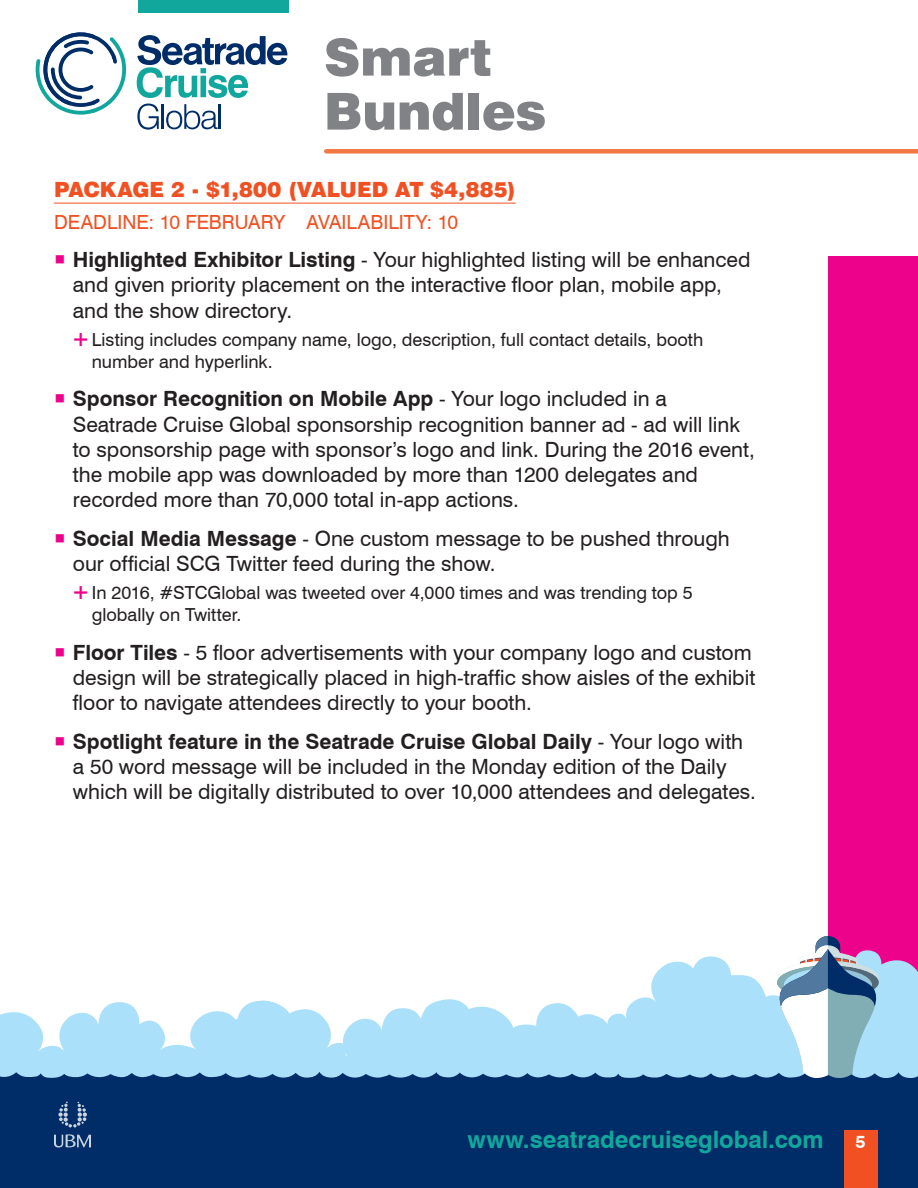
<style>
.page{position:relative;width:918px;height:1188px;background:#fff}
.page>*{position:absolute;margin:0;border:0;box-sizing:border-box;transform-origin:0 0}
.body_-_subhead_1{font:900 51px/54px "Swiss 721 BT";letter-spacing:-.01em;color:#808285}
.t1{font:700 24px "Swiss 721 BT";color:#12a79d}
.t2{font:21px/25.2px "Swiss 721 BT";color:#231f20}
.body_-_head{font:900 21px "Swiss 721 BT";letter-spacing:.005em;color:#f15122}
.body_-_head_2{font:19.5px "Swiss 721 BT";color:#f15122}
.t3{font:18px/21.6px "Swiss 721 BT";color:#231f20}
.t4{font:700 18px "Swiss 721 BT";color:#fff}
.s1{font-weight:700}
</style>
<div class="page">
<div style="left:828px;top:256px;width:90px;height:863px;background:#ed028c"></div>
<svg style="left:91px;top:1002px;width:29px;height:44px"></svg>
<svg style="left:120px;top:999px;width:343px;height:47px;fill:#aae0f9"></svg>
<svg style="left:284px;top:1003px;width:303px;height:43px;fill:#aae0f9"></svg>
<svg style="left:587px;top:956px;width:331px;height:90px;fill:#aae0f9"></svg>
<svg style="left:777px;top:936px;width:102px;height:110px"></svg>
<svg style="left:0;top:1046px;width:918px;height:142px;background:#245285"></svg>
<svg style="left:36px;top:32px;width:251px;height:98px"></svg>
<hr style="left:219px;top:104px;width:2px;height:25px;background:#002d67">
<svg style="left:0;top:1012px;width:91px;height:146px;background:#5682ab"></svg>
<div style="left:138px;top:0;width:150px;height:14px;background:#12a79d"></div>
<div style="left:844px;top:1130px;width:34px;height:58px;background:#f15122"></div>
<div style="left:326px;top:149px;width:592px;height:5px;background:#f37743"></div>
<hr style="left:54px;top:203px;width:462px;height:1px;background:#f15122">
<p class="body_-_subhead_1" style="left:324px;top:30px;width:224px">Smart<br>Bundles</p>
<p class="body_-_head" style="left:54px;top:177px;width:463px">PACKAGE 2 - $1,800 (VALUED AT $4,885)</p>
<p class="body_-_head_2" style="left:54px;top:210px;width:406px">DEADLINE: 10 FEBRUARY AVAILABILITY: 10</p>
<p class="t2" style="left:73px;top:247px;width:679px"><span class="s1">Highlighted Exhibitor Listing</span> - Your highlighted listing will be enhanced and given priority placement on the interactive floor plan, mobile app, and the show directory.</p>
<p class="t3" style="left:92px;top:329px;width:613px">Listing includes company name, logo, description, full contact details, booth number and hyperlink.</p>
<p class="t2" style="left:73px;top:386px;width:683px"><span class="s1">Sponsor Recognition on Mobile App</span> - Your logo included in a Seatrade Cruise Global sponsorship recognition banner ad - ad will link to sponsorship page with sponsor’s logo and link. During the 2016 event, the mobile app was downloaded by more than 1200 delegates and recorded more than 70,000 total in-app actions.</p>
<p class="t2" style="left:73px;top:526px;width:658px"><span class="s1">Social Media Message</span> - One custom message to be pushed through our official SCG Twitter feed during the show.</p>
<p class="t3" style="left:92px;top:582px;width:603px">In 2016, #STCGlobal was tweeted over 4,000 times and was trending top 5 globally on Twitter.</p>
<p class="t2" style="left:73px;top:639px;width:684px"><span class="s1">Floor Tiles</span> - 5 floor advertisements with your company logo and custom design will be strategically placed in high-traffic show aisles of the exhibit floor to navigate attendees directly to your booth.</p>
<p class="t2" style="left:73px;top:729px;width:685px"><span class="s1">Spotlight feature in the Seatrade Cruise Global Daily</span> - Your logo with a 50 word message will be included in the Monday edition of the Daily which will be digitally distributed to over 10,000 attendees and delegates.</p>
<p class="t1" style="left:467px;top:1124px;width:358px">www.seatradecruiseglobal.com</p>
<p class="t4" style="left:856px;top:1131px;width:12px">5</p>
</div>
